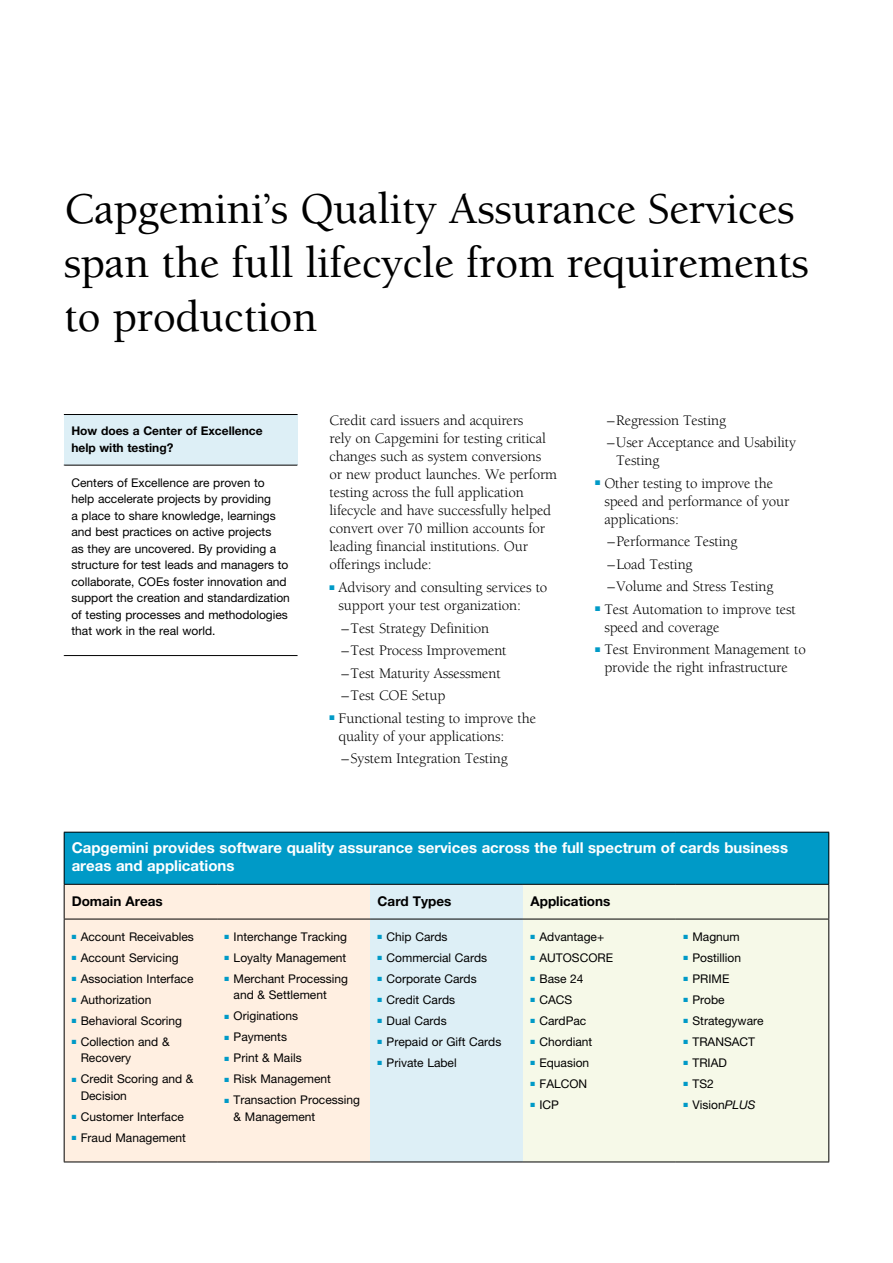
<style>
.page{position:relative;width:893px;height:1263px;background:#fff}
.page>*{position:absolute;margin:0;border:0;box-sizing:border-box;transform-origin:0 0}
.t1{font:500 45px/54px "Berkeley Std";letter-spacing:-.01em;color:#000}
.t2{font:15px/18px "Berkeley Std";letter-spacing:-.01em;color:#000}
.t3{font:700 15px/18px "Helvetica Neue LT Std";color:#fff}
.t4{font:700 13.5px "Helvetica Neue LT Std";color:#000}
.t5{font:12px/16.5px "Helvetica Neue LT Std";color:#000}
.t6{font:700 12px/16.5px "Helvetica Neue LT Std";color:#000}
.s1{color:#009ac7}
.s2{font-style:italic}
</style>
<div class="page">
<div style="left:64px;top:414px;width:234px;height:51px;background:#ddeff6"></div>
<hr style="left:64px;top:414px;width:234px;height:1px;background:#000">
<hr style="left:64px;top:465px;width:234px;height:1px;background:#000">
<hr style="left:64px;top:655px;width:234px;height:1px;background:#000">
<hr style="left:64px;top:465px;width:1px;height:190px;background:#fff">
<hr style="left:297px;top:465px;width:1px;height:190px;background:#fff">
<div style="left:64px;top:832px;width:765px;height:52px;background:#009ac7"></div>
<div style="left:65px;top:885px;width:305px;height:276px;background:#ffefe1"></div>
<div style="left:370px;top:885px;width:153px;height:276px;background:#ddeff6"></div>
<div style="left:523px;top:885px;width:305px;height:276px;background:#f6f9e8"></div>
<hr style="left:64px;top:884px;width:153px;height:1px;background:#000">
<hr style="left:217px;top:884px;width:153px;height:1px;background:#000">
<hr style="left:370px;top:884px;width:153px;height:1px;background:#000">
<hr style="left:523px;top:884px;width:153px;height:1px;background:#000">
<hr style="left:676px;top:884px;width:153px;height:1px;background:#000">
<hr style="left:64px;top:832px;width:153px;height:1px;background:#000">
<hr style="left:64px;top:832px;width:1px;height:52px;background:#000">
<hr style="left:217px;top:832px;width:153px;height:1px;background:#000">
<hr style="left:370px;top:832px;width:153px;height:1px;background:#000">
<hr style="left:523px;top:832px;width:153px;height:1px;background:#000">
<hr style="left:676px;top:832px;width:153px;height:1px;background:#000">
<hr style="left:828px;top:832px;width:1px;height:52px;background:#000">
<hr style="left:64px;top:885px;width:1px;height:34px;background:#000">
<hr style="left:828px;top:885px;width:1px;height:34px;background:#000">
<hr style="left:64px;top:919px;width:153px;height:1px;background:#000">
<hr style="left:64px;top:919px;width:1px;height:242px;background:#000">
<hr style="left:217px;top:919px;width:153px;height:1px;background:#000">
<hr style="left:370px;top:919px;width:153px;height:1px;background:#000">
<hr style="left:523px;top:919px;width:153px;height:1px;background:#000">
<hr style="left:676px;top:919px;width:153px;height:1px;background:#000">
<hr style="left:828px;top:919px;width:1px;height:242px;background:#000">
<hr style="left:64px;top:1161px;width:153px;height:1px;background:#000">
<hr style="left:217px;top:1161px;width:153px;height:1px;background:#000">
<hr style="left:370px;top:1161px;width:153px;height:1px;background:#000">
<hr style="left:523px;top:1161px;width:153px;height:1px;background:#000">
<hr style="left:676px;top:1161px;width:153px;height:1px;background:#000">
<h1 class="t1" style="left:64px;top:183px;width:747px">Capgemini’s Quality Assurance Services span the full lifecycle from requirements to production</h1>
<p class="t6" style="left:71px;top:422px;width:193px">How does a Center of Excellence help with testing?</p>
<p class="t5" style="left:71px;top:474px;width:220px">Centers of Excellence are proven to help accelerate projects by providing<br>a place to share knowledge, learnings and best practices on active projects<br>as they are uncovered. By providing a structure for test leads and managers to collaborate, COEs foster innovation and support the creation and standardization of testing processes and methodologies that work in the real world.</p>
<p class="t2" style="left:330px;top:411px;width:229px">Credit card issuers and acquirers<br>rely on Capgemini for testing critical changes such as system conversions or new product launches. We perform testing across the full application lifecycle and have successfully helped convert over 70 million accounts for leading financial institutions. Our offerings include:</p>
<p class="t2" style="left:339px;top:579px;width:210px;text-indent:-9px"><span class="s1">■</span> Advisory and consulting services to support your test organization:</p>
<p class="t2" style="left:342px;top:617px;width:167px;line-height:22.5px">–Test Strategy Definition –Test Process Improvement –Test Maturity Assessment –Test COE Setup</p>
<p class="t2" style="left:339px;top:709px;width:199px;text-indent:-9px"><span class="s1">■</span> Functional testing to improve the quality of your applications:</p>
<p class="t2" style="left:342px;top:750px;width:168px">–System Integration Testing</p>
<p class="t2" style="left:607px;top:409px;width:190px;line-height:22.5px">–Regression Testing<br>–User Acceptance and Usability</p>
<p class="t2" style="left:616px;top:452px;width:44px">Testing</p>
<p class="t2" style="left:604px;top:474px;width:187px;text-indent:-9px"><span class="s1">■</span> Other testing to improve the speed and performance of your applications:</p>
<p class="t2" style="left:607px;top:530px;width:167px;line-height:22.5px">–Performance Testing –Load Testing<br>–Volume and Stress Testing</p>
<p class="t2" style="left:604px;top:600px;width:193px;text-indent:-9px"><span class="s1">■</span> Test Automation to improve test speed and coverage</p>
<p class="t2" style="left:604px;top:641px;width:203px;text-indent:-9px"><span class="s1">■</span> Test Environment Management to provide the right infrastructure</p>
<p class="t3" style="left:72px;top:838px;width:718px">Capgemini provides software quality assurance services across the full spectrum of cards business areas and applications</p>
<p class="t4" style="left:72px;top:893px;width:93px">Domain Areas</p>
<p class="t4" style="left:378px;top:893px;width:75px">Card Types</p>
<p class="t4" style="left:530px;top:893px;width:81px">Applications</p>
<p class="t5" style="left:72px;top:928px;width:124px"><span class="s1">■</span> Account Receivables</p>
<p class="t5" style="left:72px;top:949px;width:108px"><span class="s1">■</span> Account Servicing</p>
<p class="t5" style="left:72px;top:970px;width:123px"><span class="s1">■</span> Association Interface</p>
<p class="t5" style="left:72px;top:991px;width:81px"><span class="s1">■</span> Authorization</p>
<p class="t5" style="left:72px;top:1012px;width:112px"><span class="s1">■</span> Behavioral Scoring</p>
<p class="t5" style="left:81px;top:1033px;width:90px;text-indent:-9px"><span class="s1">■</span> Collection and &amp;<br>Recovery</p>
<p class="t5" style="left:81px;top:1070px;width:114px;text-indent:-9px"><span class="s1">■</span> Credit Scoring and &amp;<br>Decision</p>
<p class="t5" style="left:72px;top:1108px;width:114px"><span class="s1">■</span> Customer Interface</p>
<p class="t5" style="left:72px;top:1129px;width:116px"><span class="s1">■</span> Fraud Management</p>
<p class="t5" style="left:378px;top:928px;width:72px"><span class="s1">■</span> Chip Cards</p>
<p class="t5" style="left:378px;top:949px;width:111px"><span class="s1">■</span> Commercial Cards</p>
<p class="t5" style="left:378px;top:970px;width:101px"><span class="s1">■</span> Corporate Cards</p>
<p class="t5" style="left:378px;top:991px;width:79px"><span class="s1">■</span> Credit Cards</p>
<p class="t5" style="left:378px;top:1012px;width:71px"><span class="s1">■</span> Dual Cards</p>
<p class="t5" style="left:378px;top:1033px;width:125px"><span class="s1">■</span> Prepaid or Gift Cards</p>
<p class="t5" style="left:378px;top:1054px;width:81px"><span class="s1">■</span> Private Label</p>
<p class="t5" style="left:225px;top:928px;width:124px"><span class="s1">■</span> Interchange Tracking</p>
<p class="t5" style="left:225px;top:949px;width:123px"><span class="s1">■</span> Loyalty Management</p>
<p class="t5" style="left:234px;top:970px;width:116px;text-indent:-9px"><span class="s1">■</span> Merchant Processing and &amp; Settlement</p>
<p class="t5" style="left:225px;top:1007px;width:75px"><span class="s1">■</span> Originations</p>
<p class="t5" style="left:225px;top:1028px;width:64px"><span class="s1">■</span> Payments</p>
<p class="t5" style="left:225px;top:1049px;width:79px"><span class="s1">■</span> Print &amp; Mails</p>
<p class="t5" style="left:225px;top:1070px;width:108px"><span class="s1">■</span> Risk Management</p>
<p class="t5" style="left:234px;top:1091px;width:128px;text-indent:-9px"><span class="s1">■</span> Transaction Processing &amp; Management</p>
<p class="t5" style="left:530px;top:928px;width:75px"><span class="s1">■</span> Advantage+</p>
<p class="t5" style="left:530px;top:949px;width:84px"><span class="s1">■</span> AUTOSCORE</p>
<p class="t5" style="left:530px;top:970px;width:55px"><span class="s1">■</span> Base 24</p>
<p class="t5" style="left:530px;top:991px;width:43px"><span class="s1">■</span> CACS</p>
<p class="t5" style="left:530px;top:1012px;width:57px"><span class="s1">■</span> CardPac</p>
<p class="t5" style="left:530px;top:1033px;width:63px"><span class="s1">■</span> Chordiant</p>
<p class="t5" style="left:530px;top:1054px;width:60px"><span class="s1">■</span> Equasion</p>
<p class="t5" style="left:530px;top:1075px;width:58px"><span class="s1">■</span> FALCON</p>
<p class="t5" style="left:530px;top:1096px;width:30px"><span class="s1">■</span> ICP</p>
<p class="t5" style="left:683px;top:928px;width:58px"><span class="s1">■</span> Magnum</p>
<p class="t5" style="left:683px;top:949px;width:59px"><span class="s1">■</span> Postillion</p>
<p class="t5" style="left:683px;top:970px;width:47px"><span class="s1">■</span> PRIME</p>
<p class="t5" style="left:683px;top:991px;width:43px"><span class="s1">■</span> Probe</p>
<p class="t5" style="left:683px;top:1012px;width:82px"><span class="s1">■</span> Strategyware</p>
<p class="t5" style="left:683px;top:1033px;width:73px"><span class="s1">■</span> TRANSACT</p>
<p class="t5" style="left:683px;top:1054px;width:45px"><span class="s1">■</span> TRIAD</p>
<p class="t5" style="left:683px;top:1075px;width:32px"><span class="s1">■</span> TS2</p>
<p class="t5" style="left:683px;top:1096px;width:74px"><span class="s1">■</span> Vision<span class="s2">PLUS</span></p>
</div>
